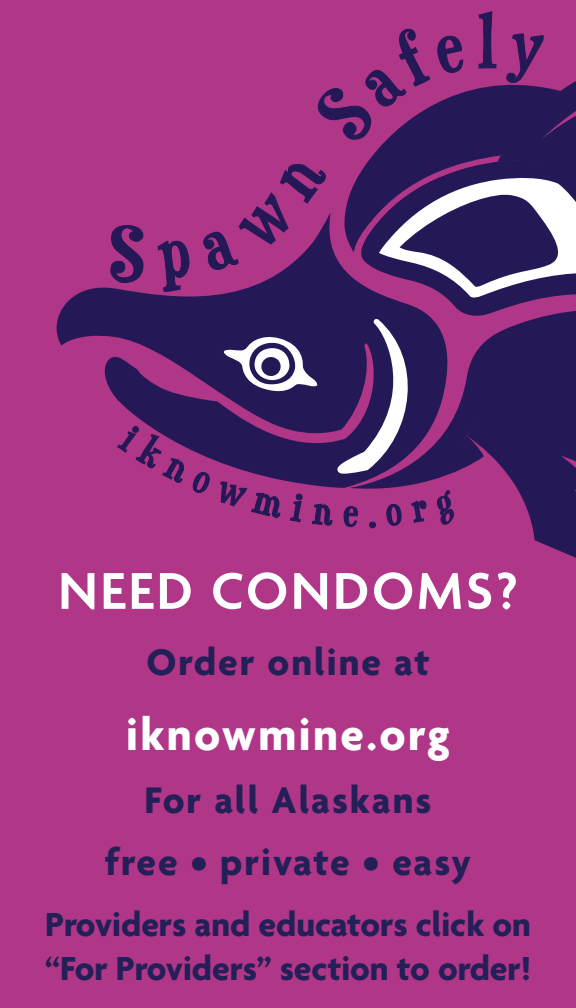
<style>
.page{position:relative;width:576px;height:1008px;background:#b03687}
.page>*{position:absolute;margin:0;border:0;box-sizing:border-box;transform-origin:0 0}
.t1{font:600 56px "Agenda";letter-spacing:.05em;color:#fff}
.t2{font:700 48px "Agenda";letter-spacing:.05em;color:#fff}
.t3{font:700 40px/62.4px "Agenda";letter-spacing:.05em;color:#231f57;text-align:center}
.t4{font:700 36px/43.2px "Agenda";color:#231f57}
</style>
<div class="page">
<svg style="left:56px;top:234px;width:302px;height:229px;fill:#241856"></svg>
<svg style="left:358px;top:291px;width:218px;height:26px;fill:#241856"></svg>
<svg style="left:379px;top:291px;width:197px;height:7px"></svg>
<svg style="left:117px;top:426px;width:67px;height:57px"></svg>
<svg style="left:192px;top:472px;width:18px;height:21px"></svg>
<svg style="left:220px;top:317px;width:356px;height:241px"></svg>
<svg style="left:110px;top:225px;width:33px;height:58px"></svg>
<svg style="left:157px;top:240px;width:33px;height:52px"></svg>
<svg style="left:203px;top:12px;width:373px;height:279px"></svg>
<h1 class="t1" style="left:58px;top:561px;width:461px">NEED CONDOMS?</h1>
<p class="t3" style="left:146px;top:633px;width:285px">Order online at</p>
<h2 class="t2" style="left:126px;top:709px;width:325px">iknowmine.org</h2>
<p class="t3" style="left:105px;top:771px;width:367px">For all Alaskans free • private • easy</p>
<p class="t4" style="left:45px;top:906px;width:488px">Providers and educators click on “For Providers” section to order!</p>
</div>
